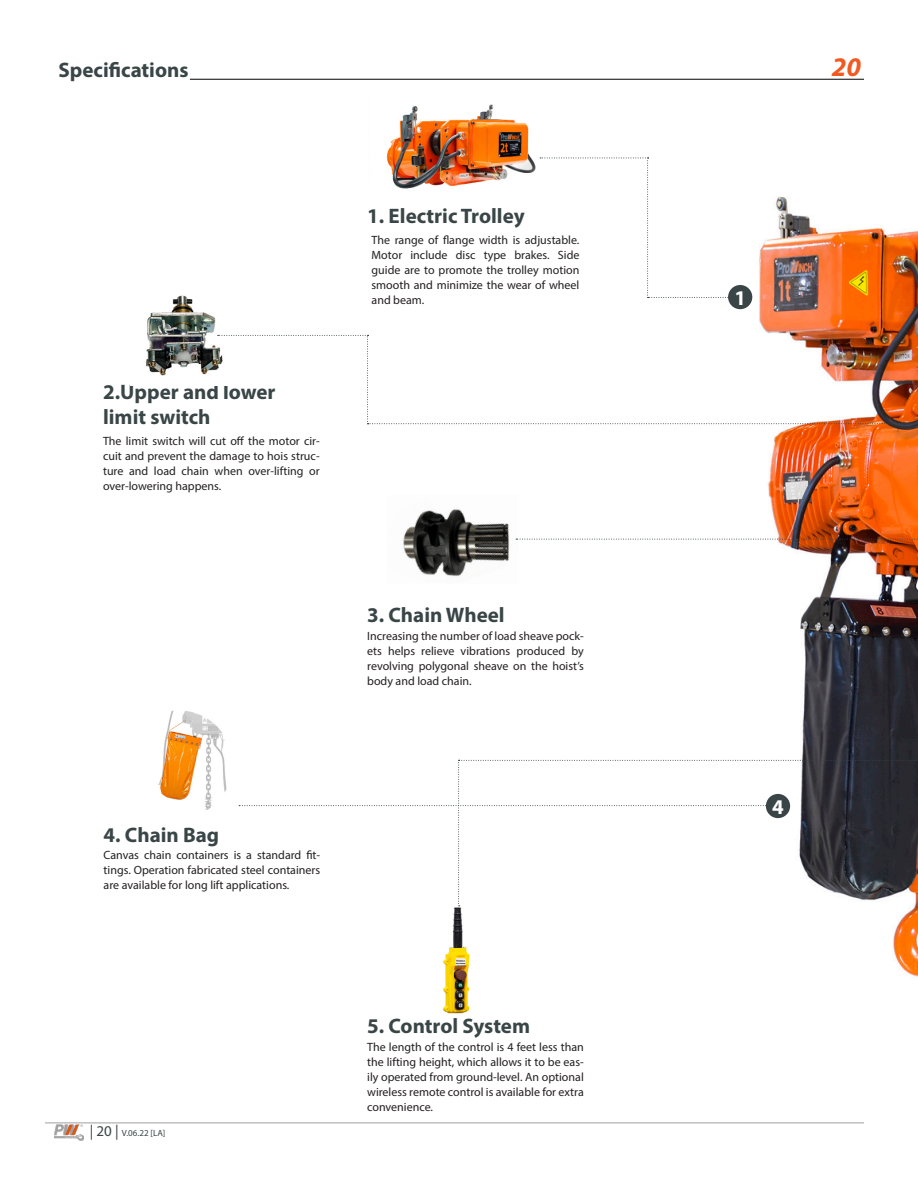
<style>
.page{position:relative;width:918px;height:1188px;background:#fff}
.page>*{position:absolute;margin:0;border:0;box-sizing:border-box;transform-origin:0 0}
.t1{font:italic 700 27px "Myriad Pro";color:#f15921}
.Subtitles{font:700 21px "Myriad Pro";color:#394546}
.Subtitles-2{font:700 21px "Myriad Pro";color:#fff}
.Paragraph_Style_1{font:12px/15px "Myriad Pro";color:#231f20;text-align:justify}
.Paragraph_1{font:9px "Myriad Pro";color:#394546}
.s1{font-size:15px}
</style>
<div class="page">
<hr style="left:190px;top:79px;width:674px;height:1px;background:#000">
<hr style="left:45px;top:1123px;width:819px;height:1px;background:#a0a0a1">
<img style="left:54px;top:1122px;width:30px;height:19px">
<img style="left:679px;top:196px;width:239px;height:781px">
<img style="left:386px;top:104px;width:150px;height:85px">
<img style="left:146px;top:295px;width:73px;height:81px">
<img style="left:403px;top:509px;width:115px;height:68px">
<img style="left:158px;top:711px;width:81px;height:99px">
<img style="left:443px;top:906px;width:27px;height:108px">
<div style="left:728px;top:285px;width:24px;height:24px;background:#394546;border-radius:50%"></div>
<svg style="left:516px;top:539px;width:402px;height:1px"></svg>
<svg style="left:540px;top:158px;width:189px;height:140px"></svg>
<svg style="left:218px;top:335px;width:700px;height:89px"></svg>
<svg style="left:239px;top:760px;width:679px;height:146px"></svg>
<p class="Subtitles" style="left:58px;top:56px;width:132px">Specifications</p>
<p class="t1" style="left:832px;top:49px;width:31px">20</p>
<p class="Subtitles" style="left:103px;top:378px;width:174px">2.Upper and lower</p>
<p class="Subtitles" style="left:103px;top:404px;width:109px">limit switch</p>
<p class="Paragraph_Style_1" style="left:103px;top:434px;width:218px">The limit switch will cut off the motor cir&shy;cuit and prevent the damage to hois struc&shy;ture and load chain when over-lifting or over-lowering happens.</p>
<p class="Subtitles" style="left:367px;top:202px;width:159px">1. Electric Trolley</p>
<p class="Paragraph_Style_1" style="left:372px;top:233px;width:209px">The range of flange width is adjustable.<br>Motor include disc type brakes. Side guide are to promote the trolley motion smooth and minimize the wear of wheel and beam.</p>
<p class="Subtitles" style="left:367px;top:601px;width:139px">3. Chain Wheel</p>
<p class="Paragraph_Style_1" style="left:367px;top:628px;width:218px">Increasing the number of load sheave pock&shy;ets helps relieve vibrations produced by revolving polygonal sheave on the hoist’s body and load chain.</p>
<p class="Subtitles" style="left:104px;top:822px;width:117px">4. Chain Bag</p>
<p class="Paragraph_Style_1" style="left:104px;top:847px;width:218px">Canvas chain containers is a standard fit&shy;tings. Operation fabricated steel containers are available for long lift applications.</p>
<p class="Paragraph_1" style="left:90px;top:1128px;width:77px"><span class="s1">| 20 |</span> V.06.22 [LA]</p>
<p class="Subtitles" style="left:367px;top:1012px;width:164px">5. Control System</p>
<p class="Paragraph_Style_1" style="left:367px;top:1040px;width:218px">The length of the control is 4 feet less than the lifting height, which allows it to be eas&shy;ily operated from ground-level. An optional wireless remote control is available for extra convenience.</p>
<p class="Subtitles-2" style="left:734px;top:284px;width:13px">1</p>
<p class="Subtitles-2" style="left:772px;top:793px;width:13px">4</p>
</div>
